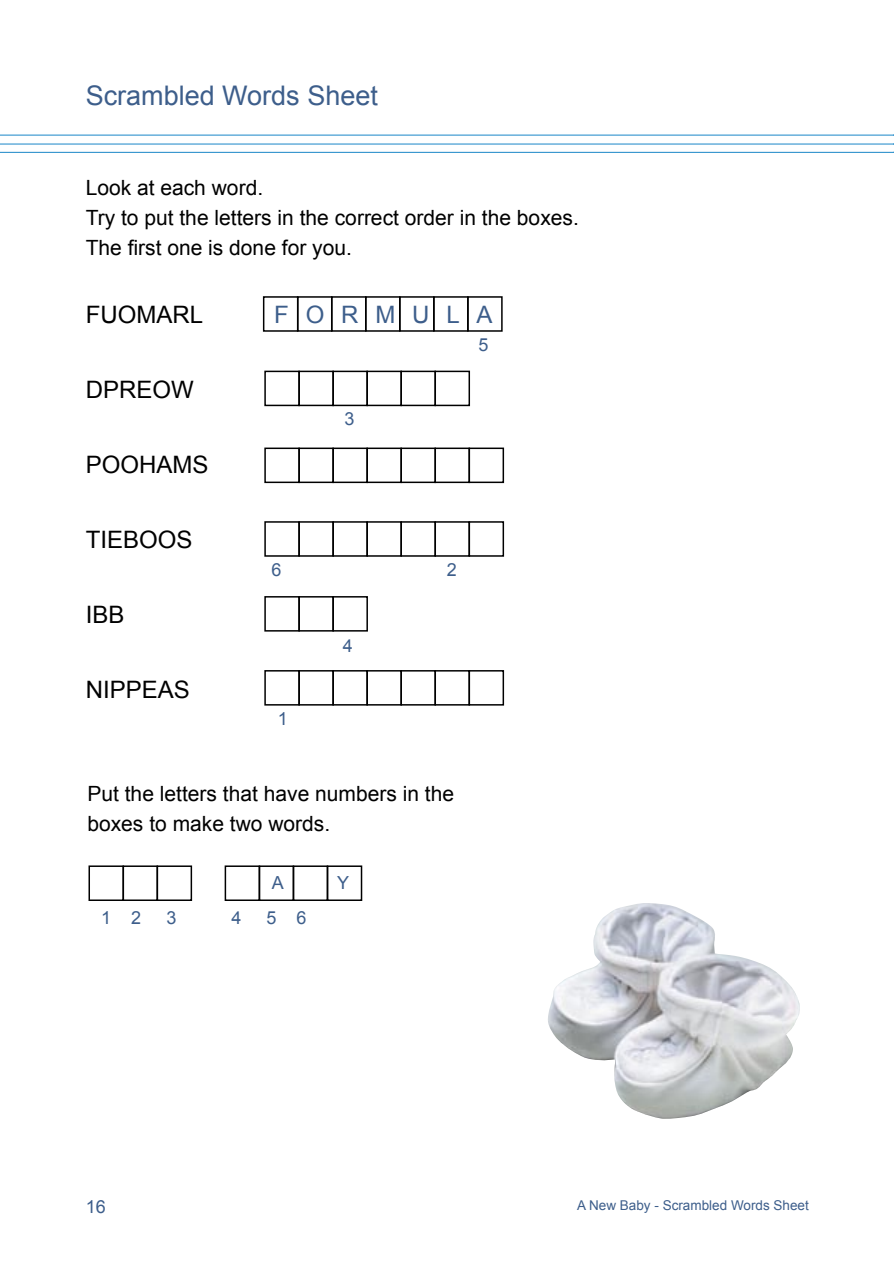
<style>
.page{position:relative;width:895px;height:1265px;background:#fff}
.page>*{position:absolute;margin:0;border:0;box-sizing:border-box;transform-origin:0 0}
.t1{font:27px "Arial";color:#3d5e8b}
.t2{font:24px "Arial";color:#000}
.t3{font:24px "Arial";letter-spacing:.7em;color:#3d5e8b}
._2{font:21px/30px "Arial";color:#000}
.t4{font:18px "Arial";color:#3d5e8b}
.t5{font:13.5px "Arial";color:#3d5e8b}
</style>
<div class="page">
<hr style="left:1px;top:135px;width:893px;height:1px;background:#3394ce">
<hr style="left:1px;top:143px;width:893px;height:2px;background:#3394ce">
<hr style="left:1px;top:152px;width:893px;height:1px;background:#3394ce">
<div style="left:263px;top:296px;width:35px;height:36px;border:2px solid #000"></div>
<div style="left:297px;top:296px;width:35px;height:36px;border:2px solid #000"></div>
<div style="left:331px;top:296px;width:35px;height:36px;border:2px solid #000"></div>
<div style="left:365px;top:296px;width:35px;height:36px;border:2px solid #000"></div>
<div style="left:399px;top:296px;width:35px;height:36px;border:2px solid #000"></div>
<div style="left:433px;top:296px;width:35px;height:36px;border:2px solid #000"></div>
<div style="left:467px;top:296px;width:35px;height:36px;border:2px solid #000"></div>
<div style="left:264px;top:371px;width:36px;height:35px;border:2px solid #000"></div>
<div style="left:298px;top:371px;width:36px;height:35px;border:2px solid #000"></div>
<div style="left:332px;top:371px;width:36px;height:35px;border:2px solid #000"></div>
<div style="left:366px;top:371px;width:36px;height:35px;border:2px solid #000"></div>
<div style="left:400px;top:371px;width:36px;height:35px;border:2px solid #000"></div>
<div style="left:434px;top:371px;width:36px;height:35px;border:2px solid #000"></div>
<div style="left:264px;top:447px;width:36px;height:36px;border:2px solid #000"></div>
<div style="left:298px;top:447px;width:36px;height:36px;border:2px solid #000"></div>
<div style="left:332px;top:447px;width:36px;height:36px;border:2px solid #000"></div>
<div style="left:366px;top:447px;width:36px;height:36px;border:2px solid #000"></div>
<div style="left:400px;top:447px;width:36px;height:36px;border:2px solid #000"></div>
<div style="left:434px;top:447px;width:36px;height:36px;border:2px solid #000"></div>
<div style="left:468px;top:447px;width:36px;height:36px;border:2px solid #000"></div>
<div style="left:264px;top:521px;width:36px;height:36px;border:2px solid #000"></div>
<div style="left:298px;top:521px;width:36px;height:36px;border:2px solid #000"></div>
<div style="left:332px;top:521px;width:36px;height:36px;border:2px solid #000"></div>
<div style="left:366px;top:521px;width:36px;height:36px;border:2px solid #000"></div>
<div style="left:400px;top:521px;width:36px;height:36px;border:2px solid #000"></div>
<div style="left:434px;top:521px;width:36px;height:36px;border:2px solid #000"></div>
<div style="left:468px;top:521px;width:36px;height:36px;border:2px solid #000"></div>
<div style="left:264px;top:596px;width:36px;height:35px;border:2px solid #000"></div>
<div style="left:298px;top:596px;width:36px;height:35px;border:2px solid #000"></div>
<div style="left:332px;top:596px;width:36px;height:35px;border:2px solid #000"></div>
<div style="left:264px;top:670px;width:36px;height:35px;border:2px solid #000"></div>
<div style="left:298px;top:670px;width:36px;height:35px;border:2px solid #000"></div>
<div style="left:332px;top:670px;width:36px;height:35px;border:2px solid #000"></div>
<div style="left:366px;top:670px;width:36px;height:35px;border:2px solid #000"></div>
<div style="left:400px;top:670px;width:36px;height:35px;border:2px solid #000"></div>
<div style="left:434px;top:670px;width:36px;height:35px;border:2px solid #000"></div>
<div style="left:468px;top:670px;width:36px;height:35px;border:2px solid #000"></div>
<div style="left:88px;top:865px;width:36px;height:36px;border:2px solid #000"></div>
<div style="left:122px;top:865px;width:36px;height:36px;border:2px solid #000"></div>
<div style="left:156px;top:865px;width:36px;height:36px;border:2px solid #000"></div>
<div style="left:225px;top:865px;width:35px;height:36px;border:2px solid #000"></div>
<div style="left:259px;top:865px;width:35px;height:36px;border:2px solid #000"></div>
<div style="left:293px;top:865px;width:35px;height:36px;border:2px solid #000"></div>
<div style="left:327px;top:865px;width:35px;height:36px;border:2px solid #000"></div>
<img style="left:548px;top:903px;width:252px;height:216px">
<p class="t1" style="left:86px;top:81px;width:294px">Scrambled Words Sheet</p>
<p class="_2" style="left:86px;top:173px;width:179px">Look at each word.</p>
<p class="_2" style="left:86px;top:203px;width:494px">Try to put the letters in the correct order in the boxes.</p>
<p class="_2" style="left:86px;top:233px;width:268px">The first one is done for you.</p>
<p class="t2" style="left:86px;top:301px;width:119px">FUOMARL</p>
<p class="t2" style="left:86px;top:376px;width:110px">DPREOW</p>
<p class="t2" style="left:86px;top:451px;width:124px">POOHAMS</p>
<p class="t2" style="left:86px;top:526px;width:108px">TIEBOOS</p>
<p class="t2" style="left:86px;top:601px;width:40px">IBB</p>
<p class="t2" style="left:86px;top:676px;width:106px">NIPPEAS</p>
<p class="t3" style="left:274px;top:301px;width:220px">FORMULA</p>
<p class="t4" style="left:344px;top:409px;width:12px">3</p>
<p class="t4" style="left:478px;top:335px;width:12px">5</p>
<p class="t4" style="left:271px;top:559px;width:12px">6</p>
<p class="t4" style="left:447px;top:559px;width:12px">2</p>
<p class="t4" style="left:278px;top:708px;width:12px">1</p>
<p class="t4" style="left:343px;top:635px;width:12px">4</p>
<p class="_2" style="left:87px;top:778px;width:368px">Put the letters that have numbers in the boxes to make two words.</p>
<p class="t4" style="left:272px;top:872px;width:14px">A</p>
<p class="t4" style="left:101px;top:907px;width:42px">1 2</p>
<p class="t4" style="left:166px;top:907px;width:12px">3</p>
<p class="t4" style="left:231px;top:907px;width:12px">4</p>
<p class="t4" style="left:266px;top:907px;width:42px">5 6</p>
<p class="t4" style="left:337px;top:872px;width:14px">Y</p>
<p class="t4" style="left:86px;top:1196px;width:22px">16</p>
<p class="t5" style="left:577px;top:1197px;width:233px">A New Baby - Scrambled Words Sheet</p>
</div>
